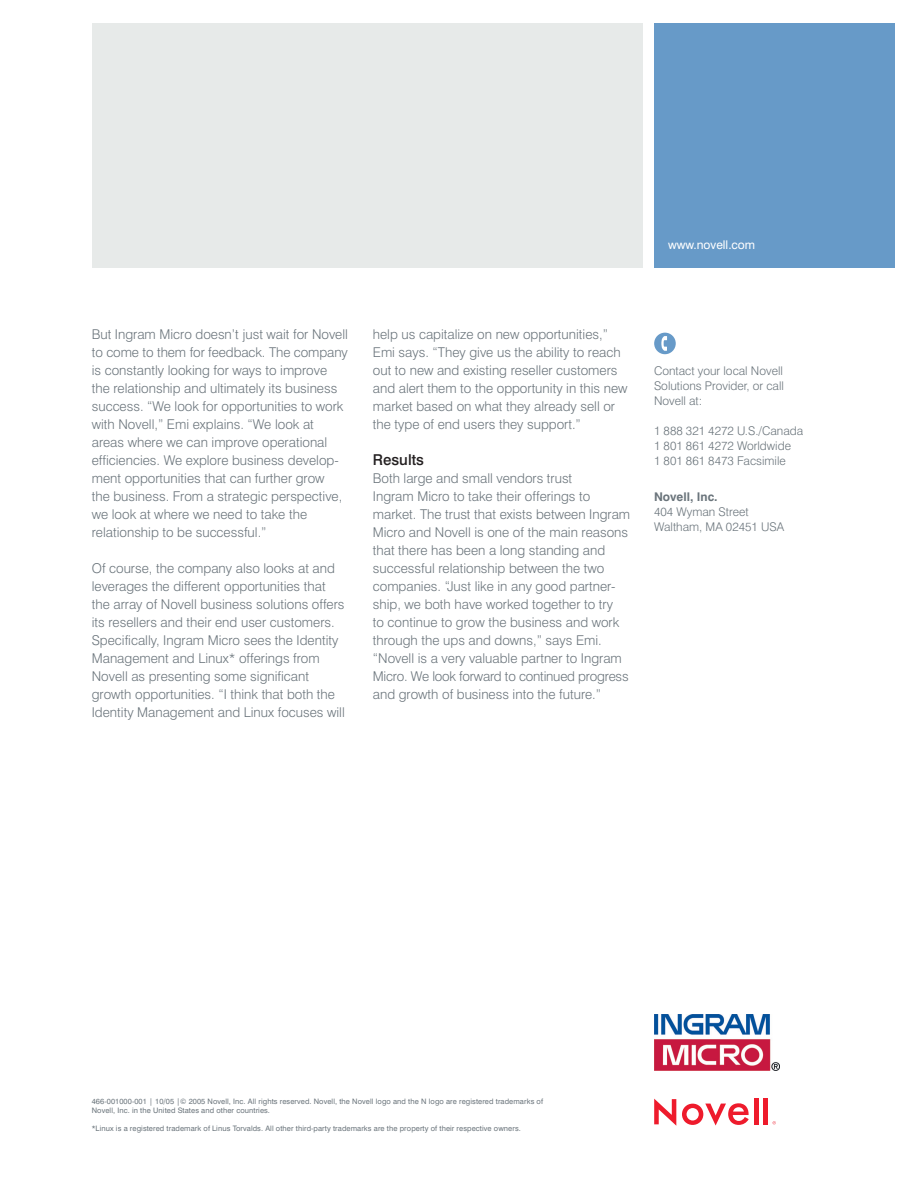
<style>
.page{position:relative;width:918px;height:1188px;background:#fff}
.page>*{position:absolute;margin:0;border:0;box-sizing:border-box;transform-origin:0 0}
.t1{font:500 15px "Swiss 721 BT";color:#231f20}
.t2{font:300 13.5px/18px "Swiss 721 BT";color:#6a747b}
.t3{font:300 12px/15px "Swiss 721 BT";color:#6a747b}
.t4{font:12px "Swiss 721 BT";color:#fff}
.t5{font:700 12px "Swiss 721 BT";color:#6a747b}
.t6{font:7.5px/9px "Swiss 721 BT";letter-spacing:.01em;color:#6a747b}
</style>
<div class="page">
<div style="left:654px;top:333px;width:22px;height:21px;background:#679ac8;border-radius:50%"></div>
<svg style="left:661px;top:336px;width:6px;height:15px"></svg>
<div style="left:654px;top:23px;width:241px;height:244px;background:#679ac8"></div>
<div style="left:92px;top:23px;width:551px;height:244px;background:#e7eae9"></div>
<svg style="left:682px;top:1103px;width:67px;height:23px"></svg>
<hr style="left:754px;top:1098px;width:4px;height:26px;background:#ee1b2c">
<hr style="left:764px;top:1098px;width:4px;height:26px;background:#ee1b2c">
<svg style="left:654px;top:1099px;width:22px;height:27px"></svg>
<img style="left:654px;top:1015px;width:126px;height:55px">
<p class="t4" style="left:668px;top:240px;width:89px">www.novell.com</p>
<p class="t2" style="left:92px;top:326px;width:258px">But Ingram Micro doesn’t just wait for Novell to come to them for feedback. The company is constantly looking for ways to improve the relationship and ultimately its business success. “We look for opportunities to work with Novell,” Emi explains. “We look at areas where we can improve operational efficiencies. We explore business develop&shy;ment opportunities that can further grow<br>the business. From a strategic perspective, we look at where we need to take the relationship to be successful.”</p>
<p class="t2" style="left:92px;top:560px;width:255px">Of course, the company also looks at and leverages the different opportunities that the array of Novell business solutions offers its resellers and their end user customers.<br>Specifically, Ingram Micro sees the Identity Management and Linux* offerings from Novell as presenting some significant growth opportunities. “I think that both the Identity Management and Linux focuses will</p>
<p class="t2" style="left:373px;top:326px;width:256px">help us capitalize on new opportunities,” Emi says. “They give us the ability to reach out to new and existing reseller customers and alert them to the opportunity in this new market based on what they already sell or the type of end users they support.”</p>
<p class="t1" style="left:373px;top:454px;width:53px">Results</p>
<p class="t2" style="left:373px;top:470px;width:259px">Both large and small vendors trust<br>Ingram Micro to take their offerings to market. The trust that exists between Ingram Micro and Novell is one of the main reasons that there has been a long standing and successful relationship between the two companies. “Just like in any good partner&shy;ship, we both have worked together to try<br>to continue to grow the business and work through the ups and downs,” says Emi. “Novell is a very valuable partner to Ingram Micro. We look forward to continued progress and growth of business into the future.”</p>
<p class="t3" style="left:654px;top:364px;width:131px;text-align:justify">Contact your local Novell Solutions Provider, or call Novell at:</p>
<p class="t3" style="left:654px;top:424px;width:151px">1 888 321 4272 U.S./Canada<br>1 801 861 4272 Worldwide<br>1 801 861 8473 Facsimile</p>
<p class="t5" style="left:654px;top:492px;width:65px">Novell, Inc.</p>
<p class="t3" style="left:654px;top:505px;width:132px">404 Wyman Street<br>Waltham, MA 02451 USA</p>
<p class="t6" style="left:92px;top:1097px;width:453px">466-001000-001 | 10/05 |© 2005 Novell, Inc. All rights reserved. Novell, the Novell logo and the N logo are registered trademarks of<br>Novell, Inc. in the United States and other countries.</p>
<p class="t6" style="left:92px;top:1124px;width:431px">*Linux is a registered trademark of Linus Torvalds. All other third-party trademarks are the property of their respective owners.</p>
</div>
